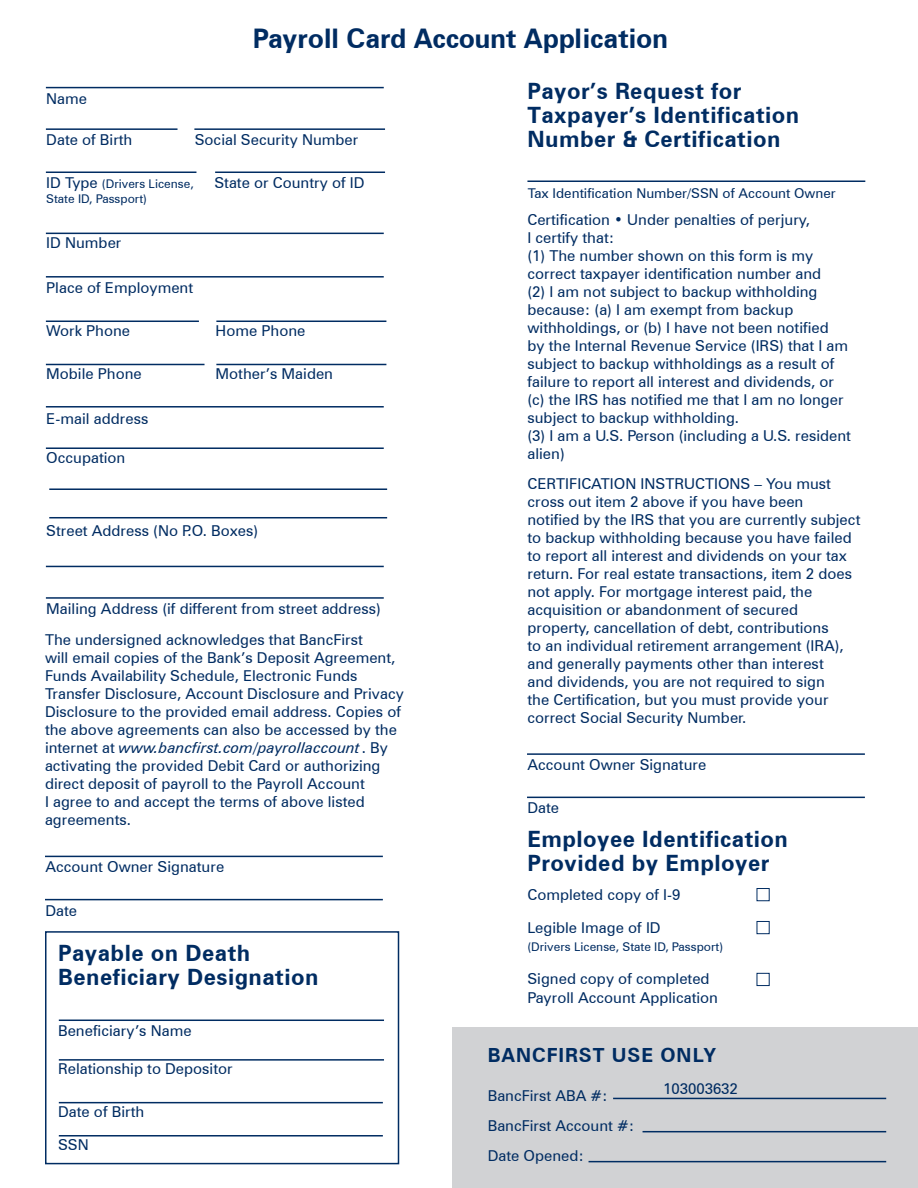
<style>
.page{position:relative;width:918px;height:1188px;background:#fff}
.page>*{position:absolute;margin:0;border:0;box-sizing:border-box;transform-origin:0 0}
.t1{font:700 27px "Zurich BT";color:#002c62}
.t2{font:700 22.5px/24px "Zurich BT";letter-spacing:.02em;color:#002c62}
.t3{font:700 19.5px "Zurich BT";letter-spacing:.05em;color:#002c62}
.t4{font:15px/18px "Zurich BT";color:#002c62}
.t5{font:13.5px "Zurich BT";color:#002c62}
.t6{font:12px/14.4px "Zurich BT";color:#002c62}
.s1{font-size:15px}
.s2{font-style:italic}
</style>
<div class="page">
<div style="left:452px;top:1028px;width:466px;height:160px;background:#d1d2d4"></div>
<hr style="left:46px;top:87px;width:338px;height:1px;background:#002c62">
<hr style="left:46px;top:128px;width:132px;height:2px;background:#002c62">
<hr style="left:194px;top:128px;width:191px;height:2px;background:#002c62">
<hr style="left:46px;top:172px;width:150px;height:1px;background:#002c62">
<hr style="left:215px;top:172px;width:170px;height:1px;background:#002c62">
<hr style="left:46px;top:233px;width:338px;height:1px;background:#002c62">
<hr style="left:46px;top:276px;width:338px;height:2px;background:#002c62">
<hr style="left:46px;top:447px;width:338px;height:2px;background:#002c62">
<hr style="left:46px;top:364px;width:159px;height:1px;background:#002c62">
<hr style="left:46px;top:321px;width:153px;height:1px;background:#002c62">
<hr style="left:216px;top:321px;width:170px;height:1px;background:#002c62">
<hr style="left:49px;top:488px;width:338px;height:2px;background:#002c62">
<hr style="left:46px;top:566px;width:338px;height:1px;background:#002c62">
<hr style="left:49px;top:517px;width:338px;height:1px;background:#002c62">
<hr style="left:46px;top:597px;width:338px;height:2px;background:#002c62">
<hr style="left:216px;top:364px;width:170px;height:1px;background:#002c62">
<hr style="left:46px;top:406px;width:338px;height:2px;background:#002c62">
<hr style="left:45px;top:856px;width:338px;height:1px;background:#002c62">
<div style="left:45px;top:931px;width:354px;height:233px;border:2px solid #002c62"></div>
<hr style="left:59px;top:1020px;width:325px;height:1px;background:#002c62">
<hr style="left:59px;top:1102px;width:324px;height:1px;background:#002c62">
<hr style="left:59px;top:1059px;width:325px;height:2px;background:#002c62">
<hr style="left:59px;top:1135px;width:324px;height:2px;background:#002c62">
<hr style="left:45px;top:899px;width:338px;height:1px;background:#002c62">
<hr style="left:613px;top:1098px;width:273px;height:1px;background:#002c62">
<hr style="left:643px;top:1131px;width:243px;height:1px;background:#002c62">
<hr style="left:589px;top:1161px;width:297px;height:1px;background:#002c62">
<div style="left:757px;top:888px;width:13px;height:13px;border:1px solid #002c62"></div>
<div style="left:757px;top:921px;width:13px;height:13px;border:1px solid #002c62"></div>
<div style="left:757px;top:973px;width:13px;height:13px;border:1px solid #002c62"></div>
<hr style="left:527px;top:181px;width:338px;height:1px;background:#002c62">
<hr style="left:527px;top:753px;width:338px;height:2px;background:#002c62">
<hr style="left:527px;top:797px;width:338px;height:1px;background:#002c62">
<p class="t1" style="left:253px;top:22px;width:417px">Payroll Card Account Application</p>
<p class="t4" style="left:46px;top:89px;width:42px">Name</p>
<p class="t4" style="left:46px;top:131px;width:88px">Date of Birth</p>
<p class="t4" style="left:195px;top:131px;width:165px">Social Security Number</p>
<p class="t6" style="left:46px;top:177px;width:149px"><span class="s1">ID Type</span> (Drivers License,<br>State ID, Passport)</p>
<p class="t4" style="left:214px;top:174px;width:152px">State or Country of ID</p>
<p class="t4" style="left:46px;top:233px;width:77px">ID Number</p>
<p class="t4" style="left:46px;top:278px;width:148px">Place of Employment</p>
<p class="t4" style="left:46px;top:321px;width:85px">Work Phone</p>
<p class="t4" style="left:216px;top:321px;width:91px">Home Phone</p>
<p class="t4" style="left:46px;top:365px;width:97px">Mobile Phone</p>
<p class="t4" style="left:46px;top:409px;width:104px">E-mail address</p>
<p class="t4" style="left:46px;top:448px;width:81px">Occupation</p>
<p class="t4" style="left:216px;top:365px;width:119px">Mother’s Maiden</p>
<p class="t4" style="left:46px;top:522px;width:214px">Street Address (No P.O. Boxes)</p>
<p class="t4" style="left:46px;top:599px;width:336px">Mailing Address (if different from street address)</p>
<p class="t4" style="left:45px;top:631px;width:319px">The undersigned acknowledges that BancFirst</p>
<p class="t4" style="left:45px;top:649px;width:352px">will email copies of the Bank’s Deposit Agreement,<br>Funds Availability Schedule, Electronic Funds</p>
<p class="t4" style="left:45px;top:685px;width:360px">Transfer Disclosure, Account Disclosure and Privacy Disclosure to the provided email address. Copies of the above agreements can also be accessed by the internet at <span class="s2">www.bancfirst.com/payrollaccount</span> . By activating the provided Debit Card or authorizing</p>
<p class="t4" style="left:45px;top:775px;width:321px">direct deposit of payroll to the Payroll Account</p>
<p class="t4" style="left:45px;top:793px;width:321px">I agree to and accept the terms of above listed</p>
<p class="t4" style="left:45px;top:811px;width:87px">agreements.</p>
<p class="t4" style="left:45px;top:858px;width:180px">Account Owner Signature</p>
<p class="t4" style="left:45px;top:901px;width:33px">Date</p>
<p class="t2" style="left:58px;top:941px;width:194px">Payable on Death</p>
<p class="t2" style="left:58px;top:965px;width:262px">Beneficiary Designation</p>
<p class="t4" style="left:58px;top:1022px;width:135px">Beneficiary’s Name</p>
<p class="t4" style="left:58px;top:1060px;width:176px">Relationship to Depositor</p>
<p class="t4" style="left:58px;top:1103px;width:88px">Date of Birth</p>
<p class="t4" style="left:58px;top:1136px;width:32px">SSN</p>
<p class="t2" style="left:527px;top:79px;width:216px">Payor’s Request for</p>
<p class="t2" style="left:527px;top:103px;width:273px">Taxpayer’s Identification<br>Number &amp; Certification</p>
<p class="t5" style="left:528px;top:185px;width:310px">Tax Identification Number/SSN of Account Owner</p>
<p class="t4" style="left:527px;top:210px;width:284px">Certification • Under penalties of perjury,</p>
<p class="t4" style="left:527px;top:228px;width:88px">I certify that:</p>
<p class="t4" style="left:527px;top:246px;width:287px">(1) The number shown on this form is my</p>
<p class="t4" style="left:527px;top:264px;width:295px">correct taxpayer identification number and</p>
<p class="t4" style="left:527px;top:282px;width:292px">(2) I am not subject to backup withholding</p>
<p class="t4" style="left:527px;top:300px;width:267px">because: (a) I am exempt from backup</p>
<p class="t4" style="left:527px;top:318px;width:303px">withholdings, or (b) I have not been notified</p>
<p class="t4" style="left:527px;top:336px;width:322px">by the Internal Revenue Service (IRS) that I am</p>
<p class="t4" style="left:527px;top:354px;width:318px">subject to backup withholdings as a result of failure to report all interest and dividends, or (c) the IRS has notified me that I am no longer subject to backup withholding.</p>
<p class="t4" style="left:527px;top:426px;width:325px">(3) I am a U.S. Person (including a U.S. resident alien)</p>
<p class="t4" style="left:527px;top:474px;width:305px">CERTIFICATION INSTRUCTIONS – You must cross out item 2 above if you have been</p>
<p class="t4" style="left:527px;top:510px;width:334px">notified by the IRS that you are currently subject to backup withholding because you have failed to report all interest and dividends on your tax return. For real estate transactions, item 2 does not apply. For mortgage interest paid, the</p>
<p class="t4" style="left:527px;top:600px;width:272px">acquisition or abandonment of secured</p>
<p class="t4" style="left:527px;top:618px;width:303px">property, cancellation of debt, contributions</p>
<p class="t4" style="left:527px;top:636px;width:318px">to an individual retirement arrangement (IRA),</p>
<p class="t4" style="left:527px;top:654px;width:298px">and generally payments other than interest</p>
<p class="t4" style="left:527px;top:672px;width:299px">and dividends, you are not required to sign</p>
<p class="t4" style="left:527px;top:690px;width:303px">the Certification, but you must provide your</p>
<p class="t4" style="left:527px;top:708px;width:221px">correct Social Security Number.</p>
<p class="t4" style="left:527px;top:756px;width:180px">Account Owner Signature</p>
<p class="t4" style="left:527px;top:799px;width:33px">Date</p>
<p class="t2" style="left:527px;top:827px;width:262px">Employee Identification<br>Provided by Employer</p>
<p class="t4" style="left:527px;top:885px;width:154px">Completed copy of I-9</p>
<p class="t4" style="left:527px;top:918px;width:135px">Legible Image of ID</p>
<p class="t6" style="left:527px;top:939px;width:197px">(Drivers License, State ID, Passport)</p>
<p class="t4" style="left:527px;top:969px;width:184px">Signed copy of completed</p>
<p class="t4" style="left:527px;top:989px;width:192px">Payroll Account Application</p>
<p class="t3" style="left:488px;top:1044px;width:230px">BANCFIRST USE ONLY</p>
<p class="t4" style="left:488px;top:1086px;width:121px">BancFirst ABA #:</p>
<p class="t4" style="left:488px;top:1116px;width:148px">BancFirst Account #:</p>
<p class="t4" style="left:488px;top:1146px;width:98px">Date Opened:</p>
<p class="t4" style="left:663px;top:1080px;width:76px">103003632</p>
</div>
